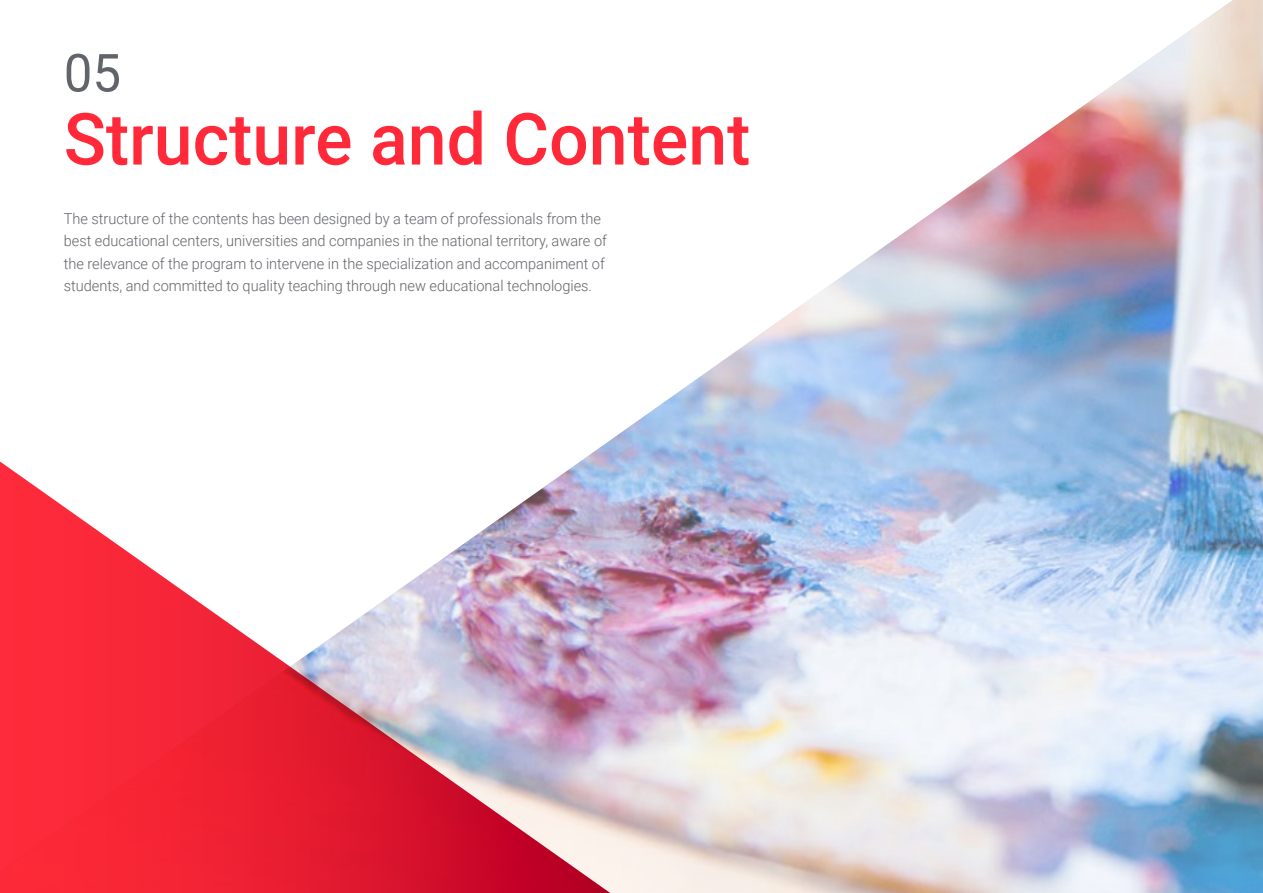
<style>
.page{position:relative;width:1263px;height:893px;background:#fff}
.page>*{position:absolute;margin:0;border:0;box-sizing:border-box;transform-origin:0 0}
.t1{font:500 72px "Roboto";color:#ff293a}
.t2{font:52.5px "Roboto";color:#61646a}
.t3{font:300 15px/22.5px "Roboto";color:#61646a}
</style>
<div class="page">
<img style="left:602px;top:0;width:661px;height:893px">
<svg style="left:0;top:446px;width:640px;height:447px"></svg>
<h2 class="t2" style="left:64px;top:36px;width:59px">05</h2>
<h1 class="t1" style="left:64px;top:89px;width:688px">Structure and Content</h1>
<p class="t3" style="left:64px;top:207px;width:545px">The structure of the contents has been designed by a team of professionals from the best educational centers, universities and companies in the national territory, aware of the relevance of the program to intervene in the specialization and accompaniment of students, and committed to quality teaching through new educational technologies.</p>
</div>
